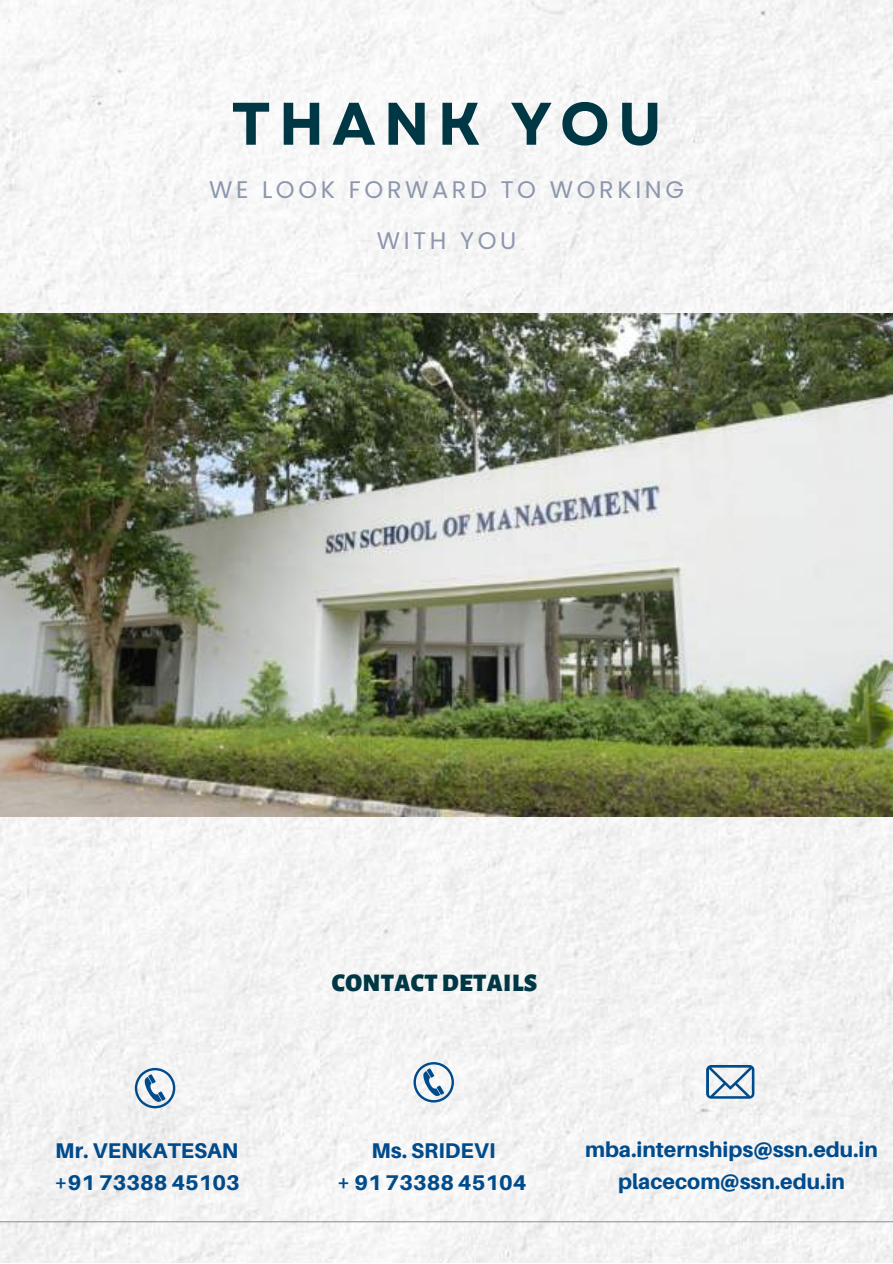
<style>
.page{position:relative;width:893px;height:1264px;background:#fff}
.page>*{position:absolute;margin:0;border:0;box-sizing:border-box;transform-origin:0 0}
.t1{font:700 60px "Garet";letter-spacing:.13em;color:#003744}
.t2{font:900 25.5px "Alegreya Sans";letter-spacing:.015em;color:#003744}
.t3{font:24px/51.8px "Poppins";letter-spacing:.15em;color:#8d97ad;text-align:center}
.t4{font:800 21.3px/32.5px "Aileron";color:#004b8c;text-align:center}
</style>
<div class="page">
<div style="left:0;top:0;width:892px;height:1262px;background:#f5f5f5"></div>
<hr style="left:0;top:1221px;width:892px;height:1px;background:#8d97ad">
<img style="left:0;top:314px;width:892px;height:502px">
<svg style="left:135px;top:1067px;width:40px;height:41px"></svg>
<svg style="left:706px;top:1064px;width:48px;height:34px"></svg>
<svg style="left:413px;top:1062px;width:41px;height:40px"></svg>
<h1 class="t1" style="left:231px;top:80px;width:432px">THANK YOU</h1>
<p class="t3" style="left:209px;top:163px;width:476px">WE LOOK FORWARD TO WORKING<br>WITH YOU</p>
<p class="t4" style="left:54px;top:1133px;width:187px;text-align:left">Mr. VENKATESAN +91 73388 45103</p>
<p class="t2" style="left:332px;top:970px;width:207px">CONTACTDETAILS</p>
<p class="t4" style="left:337px;top:1133px;width:191px">Ms. SRIDEVI<br>+ 91 73388 45104</p>
<p class="t4" style="left:585px;top:1132px;width:294px">mba.internships@ssn.edu.in placecom@ssn.edu.in</p>
</div>
